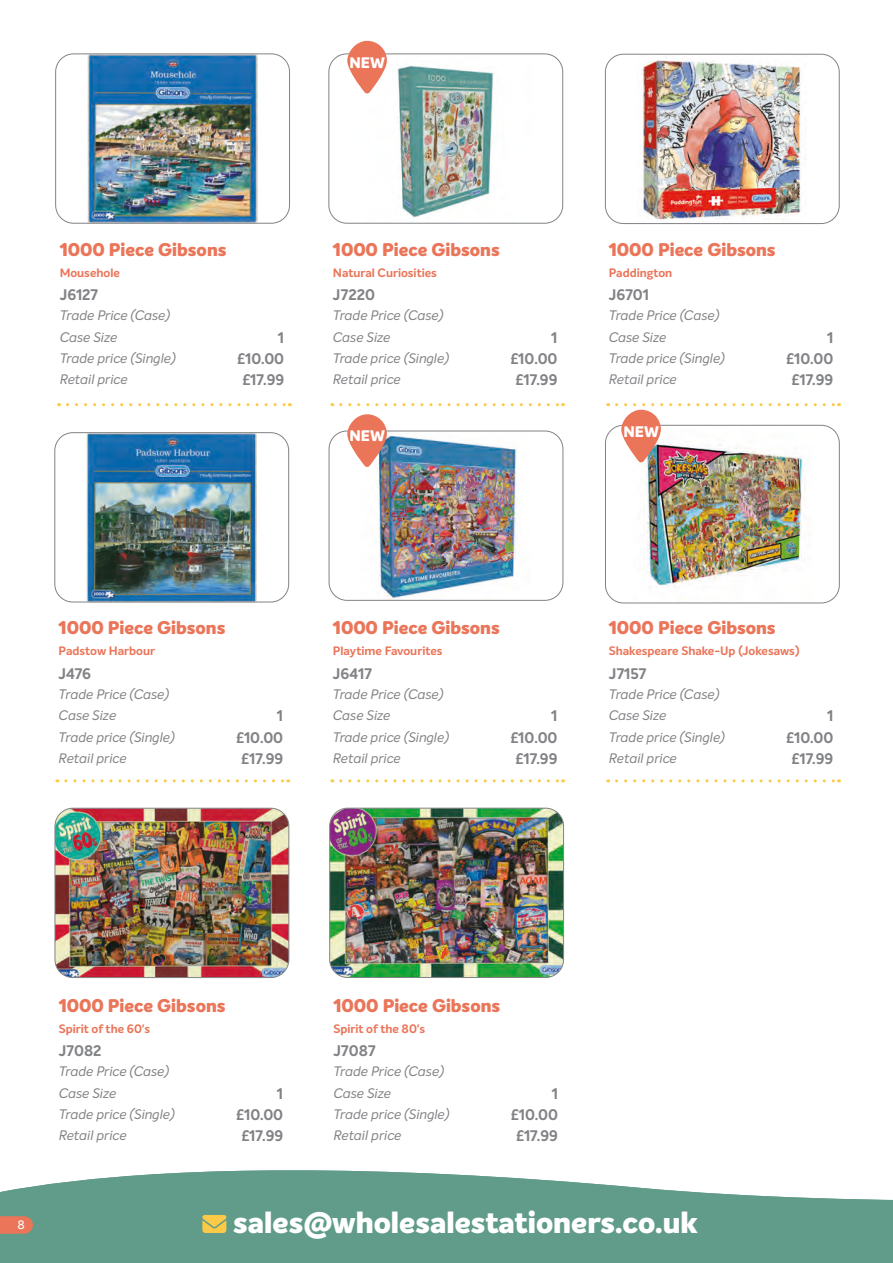
<style>
.page{position:relative;width:893px;height:1263px;background:#fff}
.page>*{position:absolute;margin:0;border:0;box-sizing:border-box;transform-origin:0 0}
.t1{font:800 30px "Intelo";color:#fff}
.t2{font:800 18px "Intelo";color:#ea7559}
.t3{font:700 15px "Intelo";color:#828386}
.t4{font:800 15px "Intelo";color:#fff}
.t5{font:italic 13.5px "Intelo";color:#828386}
.t6{font:700 12px "Intelo";color:#ea7559}
.t7{font:500 12px "Intelo";color:#fff}
</style>
<div class="page">
<img style="left:640px;top:462px;width:166px;height:126px">
<div style="left:605px;top:425px;width:234px;height:178px;border:1px solid #828386;border-radius:18px"></div>
<img style="left:641px;top:60px;width:166px;height:162px">
<div style="left:605px;top:54px;width:234px;height:170px;border:1px solid #828386;border-radius:18px"></div>
<svg style="left:66px;top:779px;width:223px;height:3px"></svg>
<img style="left:55px;top:808px;width:234px;height:169px">
<div style="left:55px;top:808px;width:234px;height:170px;border:1px solid #828386;border-radius:18px"></div>
<img style="left:330px;top:808px;width:234px;height:169px">
<div style="left:329px;top:808px;width:235px;height:170px;border:1px solid #828386;border-radius:18px"></div>
<img style="left:397px;top:66px;width:97px;height:152px">
<div style="left:329px;top:54px;width:234px;height:169px;border:1px solid #828386;border-radius:18px"></div>
<img style="left:87px;top:56px;width:171px;height:165px">
<div style="left:55px;top:54px;width:235px;height:169px;border:1px solid #828386;border-radius:18px"></div>
<svg style="left:341px;top:403px;width:222px;height:3px"></svg>
<svg style="left:67px;top:403px;width:223px;height:3px"></svg>
<img style="left:87px;top:434px;width:170px;height:166px">
<div style="left:55px;top:432px;width:234px;height:170px;border:1px solid #828386;border-radius:18px"></div>
<img style="left:378px;top:435px;width:140px;height:163px">
<div style="left:329px;top:431px;width:234px;height:169px;border:1px solid #828386;border-radius:18px"></div>
<svg style="left:341px;top:779px;width:222px;height:3px"></svg>
<svg style="left:617px;top:779px;width:222px;height:3px"></svg>
<svg style="left:0;top:1170px;width:893px;height:93px;background:#75a799"></svg>
<svg style="left:202px;top:1215px;width:24px;height:18px"></svg>
<svg style="left:347px;top:414px;width:40px;height:53px"></svg>
<svg style="left:617px;top:403px;width:222px;height:59px"></svg>
<svg style="left:347px;top:41px;width:40px;height:53px"></svg>
<svg style="left:0;top:1216px;width:33px;height:18px"></svg>
<p class="t4" style="left:349px;top:53px;width:37px">NEW</p>
<p class="t2" style="left:60px;top:238px;width:168px">1000 Piece Gibsons</p>
<p class="t6" style="left:60px;top:265px;width:62px">Mousehole</p>
<p class="t3" style="left:60px;top:285px;width:40px">J6127</p>
<p class="t5" style="left:60px;top:307px;width:112px">Trade Price (Case)</p>
<p class="t5" style="left:60px;top:329px;width:59px">Case Size</p>
<p class="t3" style="left:278px;top:328px;width:8px">1</p>
<p class="t5" style="left:60px;top:350px;width:118px">Trade price (Single)</p>
<p class="t3" style="left:237px;top:349px;width:49px">£10.00</p>
<p class="t5" style="left:60px;top:371px;width:69px">Retail price</p>
<p class="t3" style="left:242px;top:370px;width:43px">£17.99</p>
<p class="t2" style="left:333px;top:238px;width:168px">1000 Piece Gibsons</p>
<p class="t6" style="left:333px;top:265px;width:106px">Natural Curiosities</p>
<p class="t3" style="left:333px;top:285px;width:44px">J7220</p>
<p class="t5" style="left:333px;top:307px;width:112px">Trade Price (Case)</p>
<p class="t5" style="left:333px;top:329px;width:59px">Case Size</p>
<p class="t3" style="left:551px;top:328px;width:8px">1</p>
<p class="t5" style="left:333px;top:350px;width:118px">Trade price (Single)</p>
<p class="t3" style="left:510px;top:349px;width:49px">£10.00</p>
<p class="t5" style="left:333px;top:371px;width:69px">Retail price</p>
<p class="t3" style="left:516px;top:370px;width:43px">£17.99</p>
<p class="t2" style="left:609px;top:238px;width:168px">1000 Piece Gibsons</p>
<p class="t6" style="left:609px;top:265px;width:65px">Paddington</p>
<p class="t3" style="left:609px;top:285px;width:42px">J6701</p>
<p class="t5" style="left:609px;top:307px;width:112px">Trade Price (Case)</p>
<p class="t5" style="left:609px;top:329px;width:59px">Case Size</p>
<p class="t3" style="left:827px;top:328px;width:8px">1</p>
<p class="t5" style="left:609px;top:350px;width:118px">Trade price (Single)</p>
<p class="t3" style="left:786px;top:349px;width:49px">£10.00</p>
<p class="t5" style="left:609px;top:371px;width:69px">Retail price</p>
<p class="t3" style="left:791px;top:370px;width:43px">£17.99</p>
<p class="t4" style="left:349px;top:426px;width:37px">NEW</p>
<p class="t4" style="left:623px;top:422px;width:37px">NEW</p>
<p class="t2" style="left:59px;top:616px;width:168px">1000 Piece Gibsons</p>
<p class="t6" style="left:59px;top:643px;width:98px">Padstow Harbour</p>
<p class="t3" style="left:59px;top:664px;width:34px">J476</p>
<p class="t5" style="left:59px;top:686px;width:112px">Trade Price (Case)</p>
<p class="t5" style="left:59px;top:707px;width:59px">Case Size</p>
<p class="t3" style="left:277px;top:707px;width:8px">1</p>
<p class="t5" style="left:59px;top:728px;width:118px">Trade price (Single)</p>
<p class="t3" style="left:236px;top:728px;width:49px">£10.00</p>
<p class="t5" style="left:59px;top:750px;width:69px">Retail price</p>
<p class="t3" style="left:241px;top:749px;width:43px">£17.99</p>
<p class="t2" style="left:333px;top:616px;width:168px">1000 Piece Gibsons</p>
<p class="t6" style="left:333px;top:643px;width:111px">Playtime Favourites</p>
<p class="t3" style="left:333px;top:664px;width:41px">J6417</p>
<p class="t5" style="left:333px;top:686px;width:112px">Trade Price (Case)</p>
<p class="t5" style="left:333px;top:707px;width:59px">Case Size</p>
<p class="t3" style="left:551px;top:707px;width:8px">1</p>
<p class="t5" style="left:333px;top:728px;width:118px">Trade price (Single)</p>
<p class="t3" style="left:510px;top:728px;width:49px">£10.00</p>
<p class="t5" style="left:333px;top:750px;width:69px">Retail price</p>
<p class="t3" style="left:516px;top:749px;width:43px">£17.99</p>
<p class="t2" style="left:609px;top:616px;width:168px">1000 Piece Gibsons</p>
<p class="t6" style="left:609px;top:643px;width:192px">Shakespeare Shake-Up (Jokesaws)</p>
<p class="t3" style="left:609px;top:664px;width:39px">J7157</p>
<p class="t5" style="left:609px;top:686px;width:112px">Trade Price (Case)</p>
<p class="t5" style="left:609px;top:707px;width:59px">Case Size</p>
<p class="t3" style="left:827px;top:707px;width:8px">1</p>
<p class="t5" style="left:609px;top:728px;width:118px">Trade price (Single)</p>
<p class="t3" style="left:786px;top:728px;width:49px">£10.00</p>
<p class="t5" style="left:609px;top:750px;width:69px">Retail price</p>
<p class="t3" style="left:791px;top:749px;width:43px">£17.99</p>
<p class="t7" style="left:18px;top:1217px;width:9px">8</p>
<p class="t2" style="left:59px;top:994px;width:168px">1000 Piece Gibsons</p>
<p class="t6" style="left:59px;top:1021px;width:93px">Spirit of the 60's</p>
<p class="t3" style="left:59px;top:1041px;width:44px">J7082</p>
<p class="t5" style="left:59px;top:1063px;width:112px">Trade Price (Case)</p>
<p class="t5" style="left:59px;top:1084px;width:59px">Case Size</p>
<p class="t3" style="left:277px;top:1084px;width:8px">1</p>
<p class="t5" style="left:59px;top:1106px;width:118px">Trade price (Single)</p>
<p class="t3" style="left:236px;top:1105px;width:49px">£10.00</p>
<p class="t5" style="left:59px;top:1127px;width:69px">Retail price</p>
<p class="t3" style="left:241px;top:1126px;width:43px">£17.99</p>
<p class="t2" style="left:333px;top:994px;width:168px">1000 Piece Gibsons</p>
<p class="t6" style="left:333px;top:1021px;width:93px">Spirit of the 80's</p>
<p class="t3" style="left:333px;top:1041px;width:44px">J7087</p>
<p class="t5" style="left:333px;top:1063px;width:112px">Trade Price (Case)</p>
<p class="t5" style="left:333px;top:1084px;width:59px">Case Size</p>
<p class="t3" style="left:552px;top:1084px;width:8px">1</p>
<p class="t5" style="left:333px;top:1106px;width:118px">Trade price (Single)</p>
<p class="t3" style="left:511px;top:1105px;width:49px">£10.00</p>
<p class="t5" style="left:333px;top:1127px;width:69px">Retail price</p>
<p class="t3" style="left:516px;top:1126px;width:43px">£17.99</p>
<p class="t1" style="left:233px;top:1203px;width:466px">sales@wholesalestationers.co.uk</p>
<p class="t1" style="left:373px;top:1204px;width:466px">sales@wholesalestationers.co.uk</p>
</div>
